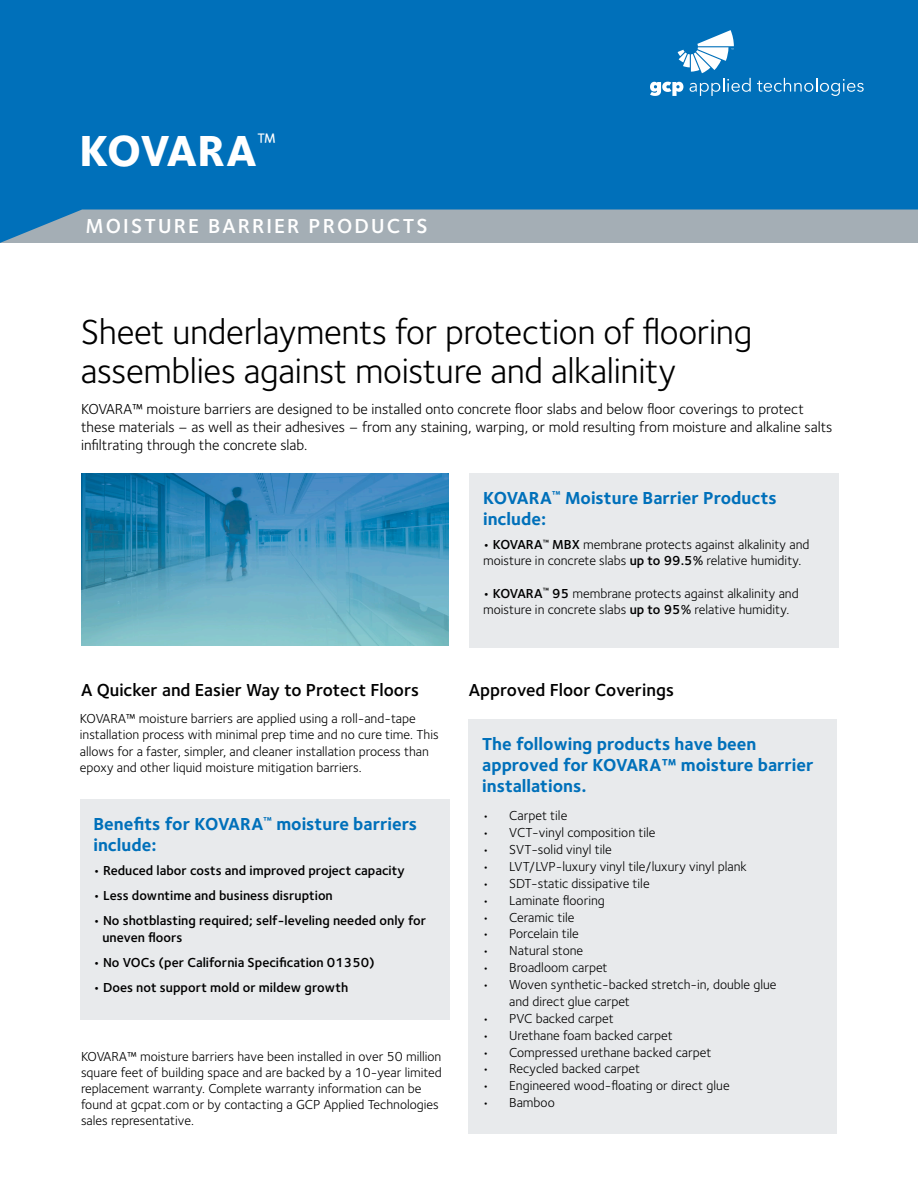
<style>
.page{position:relative;width:918px;height:1188px;background:#fff}
.page>*{position:absolute;margin:0;border:0;box-sizing:border-box;transform-origin:0 0}
.Document_Name{font:800 45px "Foundry Sterling";letter-spacing:-.02em;color:#fff}
.Document_Headline{font:36px/39px "Foundry Sterling";letter-spacing:-.01em;color:#000}
.Document_Name-2{font:600 21px "Foundry Sterling";letter-spacing:.1em;color:#fff}
.t1{font:700 18px/21px "Foundry Sterling";color:#0070ba}
.Document_Headline-2{font:600 18px "Foundry Sterling";color:#000}
.t2{font:15px/18px "Foundry Sterling";color:#000}
.Product_Descriptor_T{font:13.5px/16.2px "Foundry Sterling";color:#000}
.Product_Descriptor_T-2{font:600 13.5px/16.2px "Foundry Sterling";color:#000}
.s1{font-weight:600}
</style>
<div class="page">
<svg style="left:0;top:0;width:918px;height:243px;background:#1678b9"></svg>
<div style="left:470px;top:473px;width:369px;height:175px;background:#e8eaec"></div>
<svg style="left:757px;top:78px;width:107px;height:18px;background:#2b88c5"></svg>
<svg style="left:650px;top:30px;width:101px;height:66px"></svg>
<img style="left:81px;top:473px;width:367px;height:173px">
<div style="left:80px;top:799px;width:369px;height:221px;background:#e8eaec"></div>
<div style="left:469px;top:719px;width:368px;height:415px;background:#e8eaec"></div>
<p class="Document_Name" style="left:80px;top:123px;width:198px">KOVARA<sup>™</sup></p>
<p class="Document_Name-2" style="left:86px;top:214px;width:344px">MOISTURE BARRIER PRODUCTS</p>
<p class="Document_Headline" style="left:81px;top:313px;width:673px">Sheet underlayments for protection of flooring assemblies against moisture and alkalinity</p>
<p class="t2" style="left:81px;top:400px;width:753px">KOVARA™ moisture barriers are designed to be installed onto concrete floor slabs and below floor coverings to protect these materials – as well as their adhesives – from any staining, warping, or mold resulting from moisture and alkaline salts infiltrating through the concrete slab.</p>
<p class="Document_Headline-2" style="left:81px;top:679px;width:339px">A Quicker and Easier Way to Protect Floors</p>
<p class="Product_Descriptor_T" style="left:80px;top:711px;width:360px">KOVARA™ moisture barriers are applied using a roll-and-tape installation process with minimal prep time and no cure time. This allows for a faster, simpler, and cleaner installation process than epoxy and other liquid moisture mitigation barriers.</p>
<p class="t1" style="left:93px;top:814px;width:325px">Benefits for KOVARA<sup>™</sup> moisture barriers include:</p>
<p class="Product_Descriptor_T-2" style="left:93px;top:863px;width:313px">• Reduced labor costs and improved project capacity</p>
<p class="Product_Descriptor_T-2" style="left:93px;top:888px;width:241px">• Less downtime and business disruption</p>
<p class="Product_Descriptor_T-2" style="left:102px;top:913px;width:325px;text-indent:-9px">• No shotblasting required; self-leveling needed only for uneven floors</p>
<p class="Product_Descriptor_T-2" style="left:93px;top:955px;width:283px">• No VOCs (per California Specification 01350)</p>
<p class="Product_Descriptor_T-2" style="left:93px;top:980px;width:256px">• Does not support mold or mildew growth</p>
<p class="Product_Descriptor_T" style="left:81px;top:1048px;width:362px">KOVARA™ moisture barriers have been installed in over 50 million square feet of building space and are backed by a 10-year limited replacement warranty. Complete warranty information can be found at gcpat.com or by contacting a GCP Applied Technologies sales representative.</p>
<p class="t1" style="left:483px;top:488px;width:295px">KOVARA<sup>™</sup> Moisture Barrier Products include:</p>
<p class="Product_Descriptor_T" style="left:483px;top:537px;width:328px"><span class="s1">• KOVARA</span><sup>™</sup> <span class="s1">MBX</span> membrane protects against alkalinity and moisture in concrete slabs <span class="s1">up to 99.5%</span> relative humidity.</p>
<p class="Product_Descriptor_T" style="left:483px;top:585px;width:317px"><span class="s1">• KOVARA</span><sup>™</sup> <span class="s1">95</span> membrane protects against alkalinity and moisture in concrete slabs <span class="s1">up to 95%</span> relative humidity.</p>
<p class="Document_Headline-2" style="left:469px;top:679px;width:207px">Approved Floor Coverings</p>
<p class="t1" style="left:482px;top:734px;width:333px">The following products have been approved for KOVARA™ moisture barrier installations.</p>
<p class="Product_Descriptor_T" style="left:482px;top:808px;width:87px">• Carpet tile</p>
<p class="Product_Descriptor_T" style="left:482px;top:825px;width:175px">• VCT-vinyl composition tile</p>
<p class="Product_Descriptor_T" style="left:482px;top:842px;width:131px">• SVT-solid vinyl tile</p>
<p class="Product_Descriptor_T" style="left:482px;top:858px;width:266px">• LVT/LVP-luxury vinyl tile/luxury vinyl plank</p>
<p class="Product_Descriptor_T" style="left:482px;top:875px;width:169px">• SDT-static dissipative tile</p>
<p class="Product_Descriptor_T" style="left:482px;top:892px;width:124px">• Laminate flooring</p>
<p class="Product_Descriptor_T" style="left:482px;top:909px;width:94px">• Ceramic tile</p>
<p class="Product_Descriptor_T" style="left:482px;top:926px;width:98px">• Porcelain tile</p>
<p class="Product_Descriptor_T" style="left:482px;top:943px;width:102px">• Natural stone</p>
<p class="Product_Descriptor_T" style="left:482px;top:960px;width:127px">• Broadloom carpet</p>
<p class="Product_Descriptor_T" style="left:509px;top:976px;width:269px;line-height:16.8px;text-indent:-27px">• Woven synthetic-backed stretch-in, double glue and direct glue carpet</p>
<p class="Product_Descriptor_T" style="left:482px;top:1010px;width:133px">• PVC backed carpet</p>
<p class="Product_Descriptor_T" style="left:482px;top:1027px;width:192px">• Urethane foam backed carpet</p>
<p class="Product_Descriptor_T" style="left:482px;top:1044px;width:231px">• Compressed urethane backed carpet</p>
<p class="Product_Descriptor_T" style="left:482px;top:1061px;width:159px">• Recycled backed carpet</p>
<p class="Product_Descriptor_T" style="left:482px;top:1078px;width:249px">• Engineered wood-floating or direct glue</p>
<p class="Product_Descriptor_T" style="left:482px;top:1095px;width:74px">• Bamboo</p>
</div>
